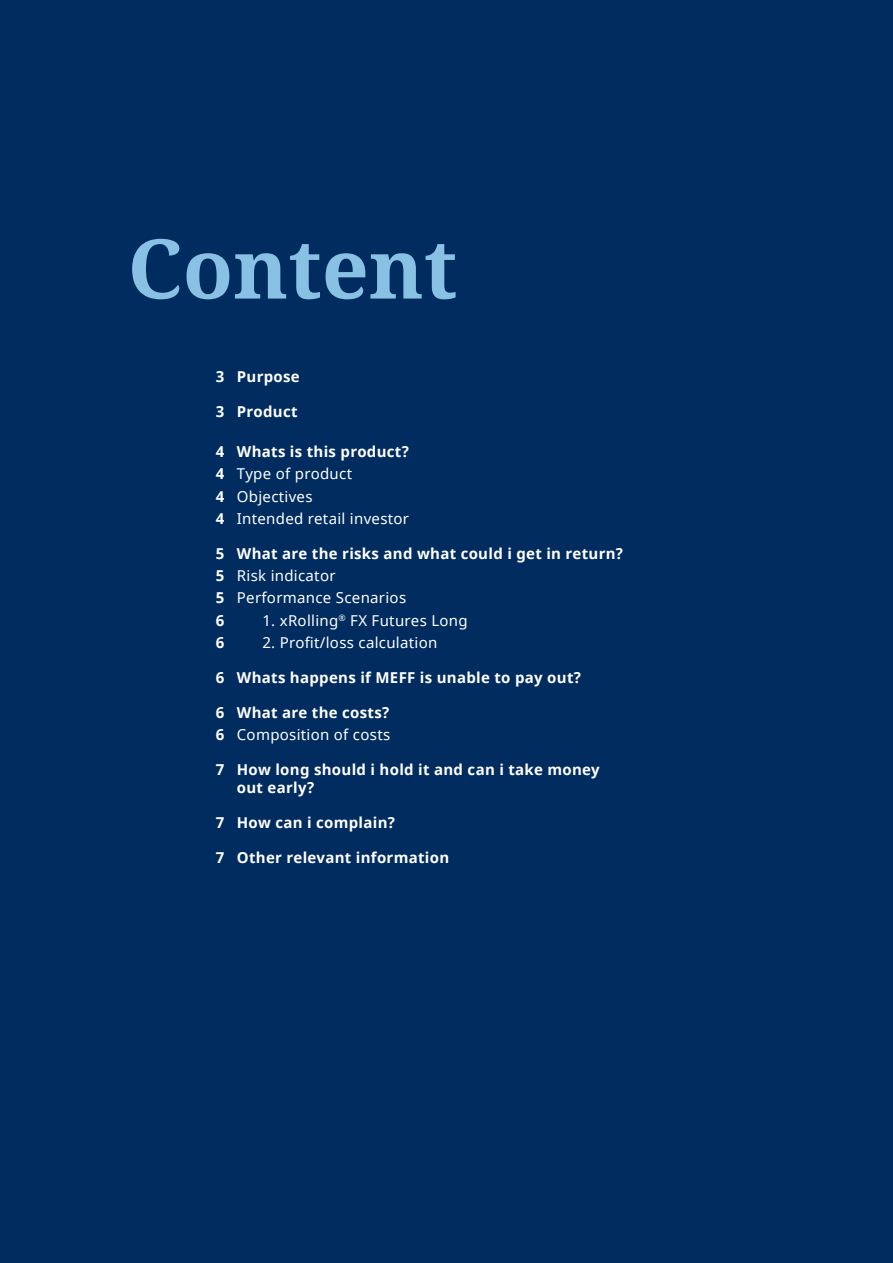
<style>
.page{position:relative;width:893px;height:1263px;background:#002c5f}
.page>*{position:absolute;margin:0;border:0;box-sizing:border-box;transform-origin:0 0}
.t1{font:700 82.5px "Noto Serif";color:#88c1e4}
.t2{font:700 15px/22.2px "Noto Sans";letter-spacing:.02em;color:#fff}
.t3{font:15px/22.2px "Noto Sans";letter-spacing:.02em;color:#fff}
.s1{font-weight:700}
.s2{font-weight:400}
</style>
<div class="page">
<h1 class="t1" style="left:128px;top:211px;width:331px">Content</h1>
<p class="t2" style="left:216px;top:365px;width:85px">3 Purpose</p>
<p class="t2" style="left:216px;top:400px;width:83px">3 Product</p>
<p class="t3" style="left:216px;top:440px;width:195px"><span class="s1">4 Whats is this product?<br>4</span> Type of product<br><span class="s1">4</span> Objectives<br><span class="s1">4</span> Intended retail investor</p>
<p class="t2" style="left:216px;top:542px;width:409px">5 What are the risks and what could i get in return?<br>5 <span class="s2">Risk indicator<br></span>5 <span class="s2">Performance Scenarios<br></span>6</p>
<p class="t3" style="left:262px;top:609px;width:207px">1. xRolling<sup>®</sup> FX Futures Long</p>
<p class="t2" style="left:216px;top:631px;width:10px">6</p>
<p class="t3" style="left:262px;top:631px;width:177px">2. Profit/loss calculation</p>
<p class="t2" style="left:216px;top:666px;width:367px">6 Whats happens if MEFF is unable to pay out?</p>
<p class="t2" style="left:216px;top:701px;width:176px">6 What are the costs?<br>6 <span class="s2">Composition of costs</span></p>
<p class="t2" style="left:237px;top:760px;width:364px;line-height:18px;text-indent:-21px">7 How long should i hold it and can i take money out early?</p>
<p class="t2" style="left:216px;top:811px;width:181px">7 How can i complain?</p>
<p class="t2" style="left:216px;top:846px;width:235px">7 Other relevant information</p>
</div>
